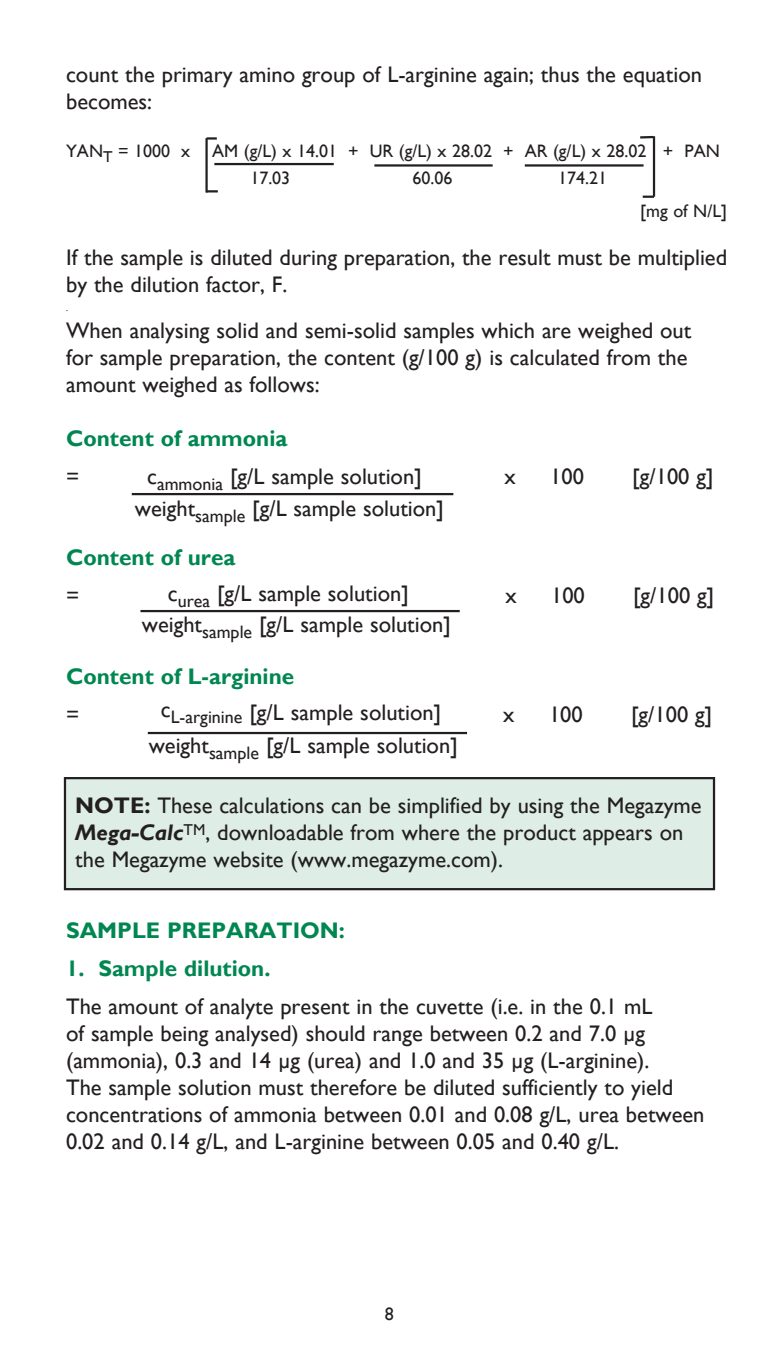
<style>
.page{position:relative;width:779px;height:1353px;background:#fff}
.page>*{position:absolute;margin:0;border:0;box-sizing:border-box;transform-origin:0 0}
.t1{font:22.5px/27px "Gill Sans";color:#231f20}
.t2{font:700 22.5px "Gill Sans";color:#008751}
.t3{font:18px "Gill Sans";color:#231f20}
.t4{font:9px "Gill Sans";color:#231f20}
.s1{font-weight:700}
.s2{font-weight:700;font-style:italic}
</style>
<div class="page">
<div style="left:65px;top:778px;width:648px;height:111px;background:#deede6"></div>
<div style="left:64px;top:777px;width:650px;height:113px;border:2px solid #231f20"></div>
<hr style="left:132px;top:493px;width:321px;height:2px;background:#231f20">
<hr style="left:140px;top:610px;width:319px;height:2px;background:#231f20">
<hr style="left:148px;top:731px;width:319px;height:3px;background:#231f20">
<hr style="left:214px;top:163px;width:119px;height:2px;background:#231f20">
<hr style="left:374px;top:164px;width:118px;height:2px;background:#231f20">
<hr style="left:524px;top:164px;width:119px;height:2px;background:#231f20">
<hr style="left:205px;top:138px;width:2px;height:54px;background:#231f20">
<hr style="left:652px;top:136px;width:2px;height:61px;background:#231f20">
<svg style="left:206px;top:137px;width:11px;height:3px"></svg>
<svg style="left:207px;top:190px;width:11px;height:2px"></svg>
<svg style="left:640px;top:136px;width:12px;height:2px"></svg>
<svg style="left:642px;top:195px;width:11px;height:3px"></svg>
<p class="t1" style="left:66px;top:61px;width:637px">count the primary amino group of L-arginine again; thus the equation becomes:</p>
<p class="t3" style="left:66px;top:141px;width:654px">YAN<sub>T</sub> = 1000 x AM (g/L) x 14.01 + UR (g/L) x 28.02 + AR (g/L) x 28.02 + PAN</p>
<p class="t3" style="left:250px;top:168px;width:41px">17.03</p>
<p class="t3" style="left:412px;top:168px;width:41px">60.06</p>
<p class="t3" style="left:558px;top:168px;width:50px">174.21</p>
<p class="t3" style="left:640px;top:200px;width:88px">[mg of N/L]</p>
<p class="t1" style="left:66px;top:245px;width:662px">If the sample is diluted during preparation, the result must be multiplied by the dilution factor, F.</p>
<p class="t4" style="left:66px;top:303px;width:3px">.</p>
<p class="t1" style="left:66px;top:317px;width:626px">When analysing solid and semi-solid samples which are weighed out for sample preparation, the content (g/100 g) is calculated from the amount weighed as follows:</p>
<p class="t2" style="left:66px;top:425px;width:223px">Content of ammonia</p>
<p class="t1" style="left:66px;top:463px;width:15px">=</p>
<p class="t1" style="left:147px;top:463px;width:276px">c<sub>ammonia</sub> [g/L sample solution]</p>
<p class="t1" style="left:504px;top:463px;width:13px">x</p>
<p class="t1" style="left:550px;top:463px;width:35px">100</p>
<p class="t1" style="left:632px;top:463px;width:83px">[g/100 g]</p>
<p class="t1" style="left:135px;top:495px;width:310px">weight<sub>sample</sub> [g/L sample solution]</p>
<p class="t2" style="left:66px;top:544px;width:171px">Content of urea</p>
<p class="t1" style="left:66px;top:582px;width:15px">=</p>
<p class="t1" style="left:168px;top:580px;width:242px">c<sub>urea</sub> [g/L sample solution]</p>
<p class="t1" style="left:505px;top:582px;width:13px">x</p>
<p class="t1" style="left:550px;top:582px;width:35px">100</p>
<p class="t1" style="left:632px;top:582px;width:83px">[g/100 g]</p>
<p class="t1" style="left:142px;top:611px;width:310px">weight<sub>sample</sub> [g/L sample solution]</p>
<p class="t2" style="left:66px;top:663px;width:229px">Content of L-arginine</p>
<p class="t1" style="left:66px;top:701px;width:15px">=</p>
<p class="t1" style="left:161px;top:699px;width:281px">c<sub>L-arginine</sub> [g/L sample solution]</p>
<p class="t1" style="left:503px;top:701px;width:13px">x</p>
<p class="t1" style="left:548px;top:701px;width:35px">100</p>
<p class="t1" style="left:630px;top:701px;width:83px">[g/100 g]</p>
<p class="t1" style="left:149px;top:732px;width:310px">weight<sub>sample</sub> [g/L sample solution]</p>
<p class="t1" style="left:75px;top:792px;width:627px"><span class="s1">NOTE:</span> These calculations can be simplified by using the Megazyme</p>
<p class="t1" style="left:75px;top:819px;width:609px"><span class="s2">Mega-Calc</span><sup>TM</sup>, downloadable from where the product appears on</p>
<p class="t1" style="left:75px;top:846px;width:429px">the Megazyme website (www.megazyme.com).</p>
<p class="t2" style="left:66px;top:916px;width:280px">SAMPLE PREPARATION:</p>
<p class="t2" style="left:66px;top:954px;width:206px">1. Sample dilution.</p>
<p class="t1" style="left:66px;top:992px;width:639px">The amount of analyte present in the cuvette (i.e. in the 0.1 mL<br>of sample being analysed) should range between 0.2 and 7.0 μg (ammonia), 0.3 and 14 μg (urea) and 1.0 and 35 μg (L-arginine).<br>The sample solution must therefore be diluted sufficiently to yield concentrations of ammonia between 0.01 and 0.08 g/L, urea between 0.02 and 0.14 g/L, and L-arginine between 0.05 and 0.40 g/L.</p>
<p class="t3" style="left:385px;top:1302px;width:10px">8</p>
</div>
